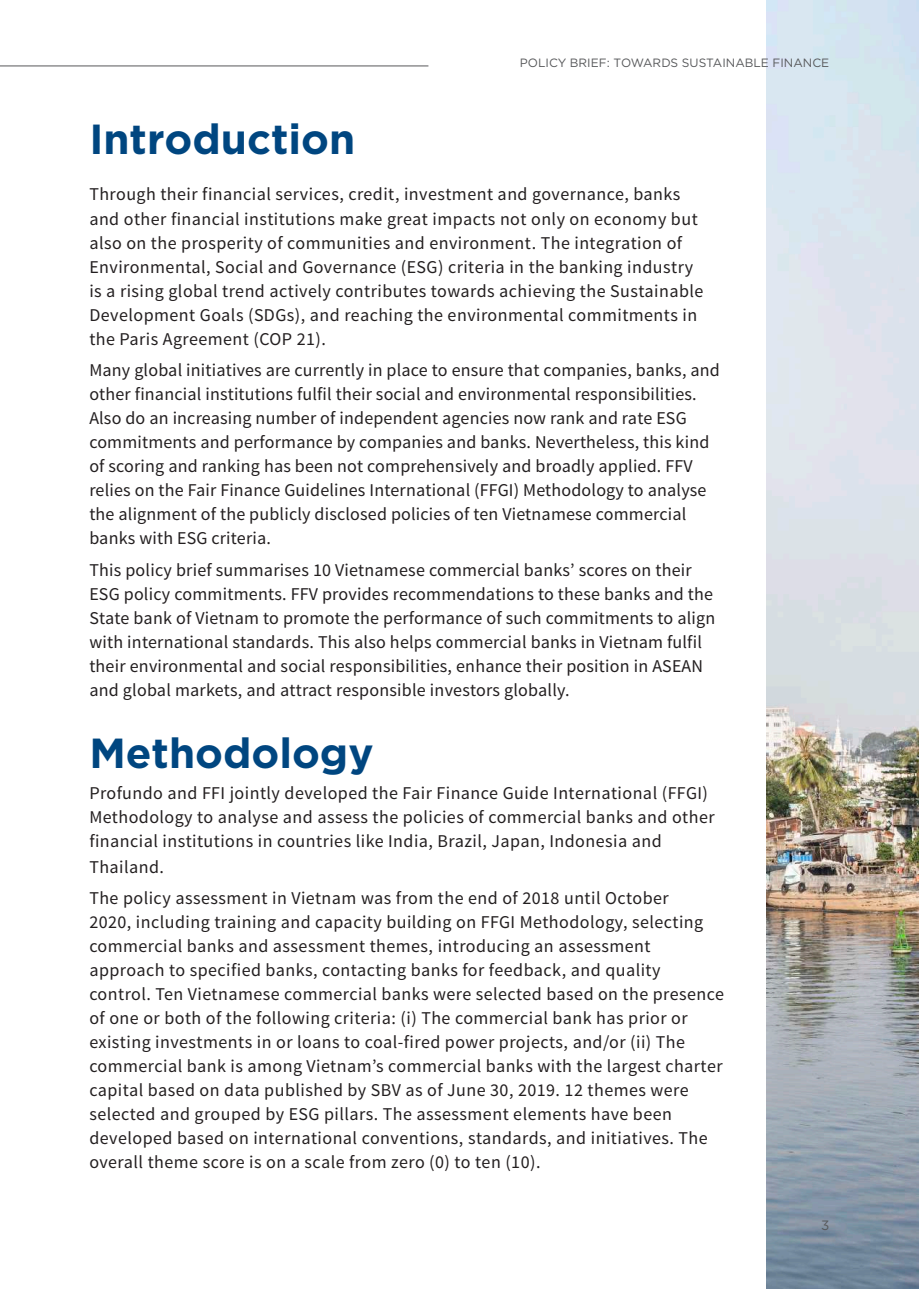
<style>
.page{position:relative;width:919px;height:1289px;background:#fff}
.page>*{position:absolute;margin:0;border:0;box-sizing:border-box;transform-origin:0 0}
.t1{font:700 42px "SVN Gotham";color:#004680}
.t2{font:18px/24px "Source Sans Pro";letter-spacing:.025em;color:#231f20}
.t3{font:13.5px "SVN Gotham";color:#57585a}
.t4{font:12px "SVN Gotham";color:#57585a}
</style>
<div class="page">
<img style="left:766px;top:0;width:152px;height:1288px">
<hr style="left:0;top:66px;width:428px;height:1px;background:#57585a">
<p class="t4" style="left:520px;top:54px;width:311px">POLICY BRIEF: TOWARDS SUSTAINABLE FINANCE</p>
<h1 class="t1" style="left:89px;top:105px;width:267px">Introduction</h1>
<p class="t2" style="left:89px;top:183px;width:615px">Through their financial services, credit, investment and governance, banks and other financial institutions make great impacts not only on economy but also on the prosperity of communities and environment. The integration of Environmental, Social and Governance (ESG) criteria in the banking industry is a rising global trend actively contributes towards achieving the Sustainable Development Goals (SDGs), and reaching the environmental commitments in the Paris Agreement (COP 21).</p>
<p class="t2" style="left:89px;top:358px;width:632px">Many global initiatives are currently in place to ensure that companies, banks, and other financial institutions fulfil their social and environmental responsibilities.<br>Also do an increasing number of independent agencies now rank and rate ESG commitments and performance by companies and banks. Nevertheless, this kind of scoring and ranking has been not comprehensively and broadly applied. FFV relies on the Fair Finance Guidelines International (FFGI) Methodology to analyse the alignment of the publicly disclosed policies of ten Vietnamese commercial banks with ESG criteria.</p>
<p class="t2" style="left:89px;top:558px;width:627px">This policy brief summarises 10 Vietnamese commercial banks’ scores on their ESG policy commitments. FFV provides recommendations to these banks and the State bank of Vietnam to promote the performance of such commitments to align with international standards. This also helps commercial banks in Vietnam fulfil their environmental and social responsibilities, enhance their position in ASEAN and global markets, and attract responsible investors globally.</p>
<h1 class="t1" style="left:89px;top:719px;width:286px">Methodology</h1>
<p class="t2" style="left:89px;top:781px;width:626px;line-height:24.5px">Profundo and FFI jointly developed the Fair Finance Guide International (FFGI)<br>Methodology to analyse and assess the policies of commercial banks and other financial institutions in countries like India, Brazil, Japan, Indonesia and Thailand.</p>
<p class="t2" style="left:89px;top:886px;width:636px">The policy assessment in Vietnam was from the end of 2018 until October<br>2020, including training and capacity building on FFGI Methodology, selecting commercial banks and assessment themes, introducing an assessment approach to specified banks, contacting banks for feedback, and quality control. Ten Vietnamese commercial banks were selected based on the presence of one or both of the following criteria: (i) The commercial bank has prior or existing investments in or loans to coal-fired power projects, and/or (ii) The commercial bank is among Vietnam’s commercial banks with the largest charter capital based on data published by SBV as of June 30, 2019. 12 themes were selected and grouped by ESG pillars. The assessment elements have been developed based on international conventions, standards, and initiatives. The overall theme score is on a scale from zero (0) to ten (10).</p>
<p class="t3" style="left:821px;top:1215px;width:10px">3</p>
</div>
